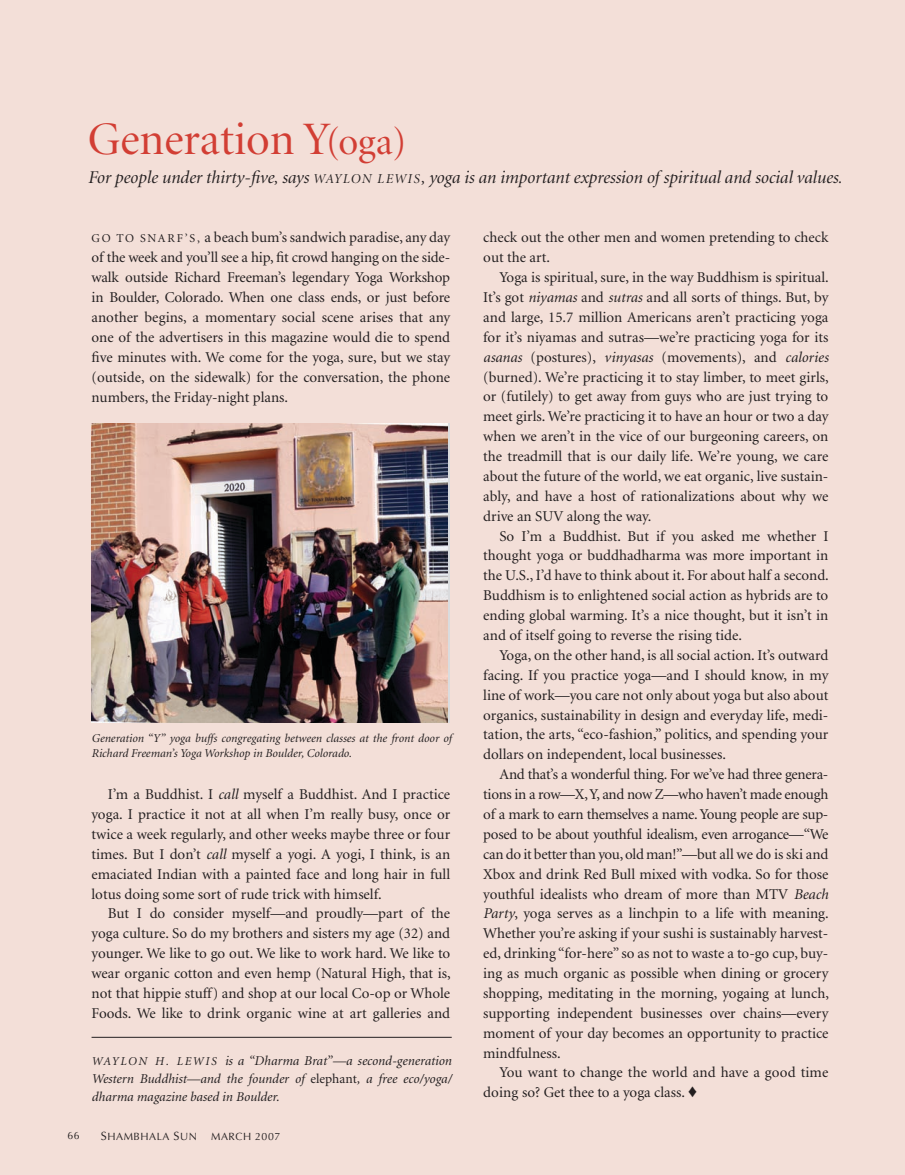
<style>
.page{position:relative;width:905px;height:1175px;background:#fff}
.page>*{position:absolute;margin:0;border:0;box-sizing:border-box;transform-origin:0 0}
.t1{font:46.5px "Minion Display";color:#d23e34}
.t2{font:italic 18px "Minion Display";color:#231f20}
.t3{font:15px/19.8px "Minion";color:#231f20;text-align:justify}
.t4{font:italic 13.5px/18px "Minion";color:#231f20;text-align:justify}
.t5{font:italic 12px/15px "Minion";color:#231f20}
.t6{font:10.5px "Optima";letter-spacing:.05em;color:#231f20}
.s1{font-size:39px}
.s2{font-size:13.5px}
.s3{font-size:12px}
.s4{font-style:italic}
.s5{font-style:normal}
</style>
<div class="page">
<div style="left:0;top:0;width:904px;height:1174px;background:#f3dfd8"></div>
<hr style="left:92px;top:1036px;width:360px;height:1px;background:#231f20">
<img style="left:92px;top:423px;width:356px;height:299px">
<h1 class="t1" style="left:88px;top:117px;width:320px">Generation Y<span class="s1">(oga)</span></h1>
<p class="t2" style="left:88px;top:168px;width:756px">For people under thirty-five, says <span class="s2">WAYLON LEWIS</span>, yoga is an important expression of spiritual and social values.</p>
<p class="t3" style="left:92px;top:228px;width:360px"><span class="s3">G O TO S NARF ’ S ,</span> a beach bum’s sandwich paradise, any day of the week and you’ll see a hip, fit crowd hanging on the side&shy;walk outside Richard Freeman’s legendary Yoga Workshop in Boulder, Colorado. When one class ends, or just before another begins, a momentary social scene arises that any one of the advertisers in this magazine would die to spend five minutes with. We come for the yoga, sure, but we stay (outside, on the sidewalk) for the conversation, the phone numbers, the Friday-night plans.</p>
<p class="t5" style="left:92px;top:731px;width:361px">Generation “Y” yoga buffs congregating between classes at the front door of<br>Richard Freeman’s Yoga Workshop in Boulder, Colorado.</p>
<p class="t3" style="left:91px;top:785px;width:360px;text-indent:16px">I’m a Buddhist. I <span class="s4">call</span> myself a Buddhist. And I practice yoga. I practice it not at all when I’m really busy, once or twice a week regularly, and other weeks maybe three or four times. But I don’t <span class="s4">call</span> myself a yogi. A yogi, I think, is an emaciated Indian with a painted face and long hair in full lotus doing some sort of rude trick with himself.</p>
<p class="t3" style="left:92px;top:904px;width:360px;text-indent:16px">But I do consider myself—and proudly—part of the yoga culture. So do my brothers and sisters my age (32) and younger. We like to go out. We like to work hard. We like to wear organic cotton and even hemp (Natural High, that is, not that hippie stuff) and shop at our local Co-op or Whole Foods. We like to drink organic wine at art galleries and</p>
<p class="t4" style="left:92px;top:1052px;width:361px"><span class="s3">WAY LO N H . L EWI S</span> is a “Dharma Brat”—a second-generation Western Buddhist—and the founder of <span class="s5">elephant</span>, a free eco/yoga/ dharma magazine based in Boulder.</p>
<p class="t6" style="left:68px;top:1129px;width:14px">66</p>
<p class="t6" style="left:101px;top:1129px;width:97px"><span class="s3">S</span>HAMBHALA <span class="s3">S</span>UN</p>
<p class="t6" style="left:211px;top:1129px;width:70px">MARCH 2007</p>
<p class="t3" style="left:483px;top:228px;width:346px">check out the other men and women pretending to check out the art.</p>
<p class="t3" style="left:483px;top:268px;width:347px;text-indent:16px">Yoga is spiritual, sure, in the way Buddhism is spiritual.<br>It’s got <span class="s4">niyamas</span> and <span class="s4">sutras</span> and all sorts of things. But, by and large, 15.7 million Americans aren’t practicing yoga for it’s niyamas and sutras—we’re practicing yoga for its <span class="s4">asanas</span> (postures), <span class="s4">vinyasas</span> (movements), and <span class="s4">calories </span>(burned). We’re practicing it to stay limber, to meet girls, or (futilely) to get away from guys who are just trying to meet girls. We’re practicing it to have an hour or two a day when we aren’t in the vice of our burgeoning careers, on the treadmill that is our daily life. We’re young, we care about the future of the world, we eat organic, live sustain&shy;ably, and have a host of rationalizations about why we drive an SUV along the way.</p>
<p class="t3" style="left:483px;top:526px;width:347px;text-indent:16px">So I’m a Buddhist. But if you asked me whether I thought yoga or buddhadharma was more important in the U.S., I’d have to think about it. For about half a second.<br>Buddhism is to enlightened social action as hybrids are to ending global warming. It’s a nice thought, but it isn’t in and of itself going to reverse the rising tide.</p>
<p class="t3" style="left:483px;top:645px;width:347px;text-indent:16px">Yoga, on the other hand, is all social action. It’s outward facing. If you practice yoga—and I should know, in my line of work—you care not only about yoga but also about organics, sustainability in design and everyday life, medi&shy;tation, the arts, “eco-fashion,” politics, and spending your dollars on independent, local businesses.</p>
<p class="t3" style="left:483px;top:765px;width:347px;text-indent:16px">And that’s a wonderful thing. For we’ve had three genera&shy;tions in a row—X,Y, and now Z—who haven’t made enough of a mark to earn themselves a name. Young people are sup&shy;posed to be about youthful idealism, even arrogance—“We can do it better than you,old man!”—but all we do is ski and Xbox and drink Red Bull mixed with vodka. So for those youthful idealists who dream of more than MTV <span class="s4">Beach Party</span>, yoga serves as a linchpin to a life with meaning.<br>Whether you’re asking if your sushi is sustainably harvest&shy;ed, drinking “for-here” so as not to waste a to-go cup, buy&shy;ing as much organic as possible when dining or grocery shopping, meditating in the morning, yogaing at lunch, supporting independent businesses over chains—every moment of your day becomes an opportunity to practice mindfulness.</p>
<p class="t3" style="left:483px;top:1063px;width:347px;text-indent:16px">You want to change the world and have a good time doing so? Get thee to a yoga class.</p>
</div>
